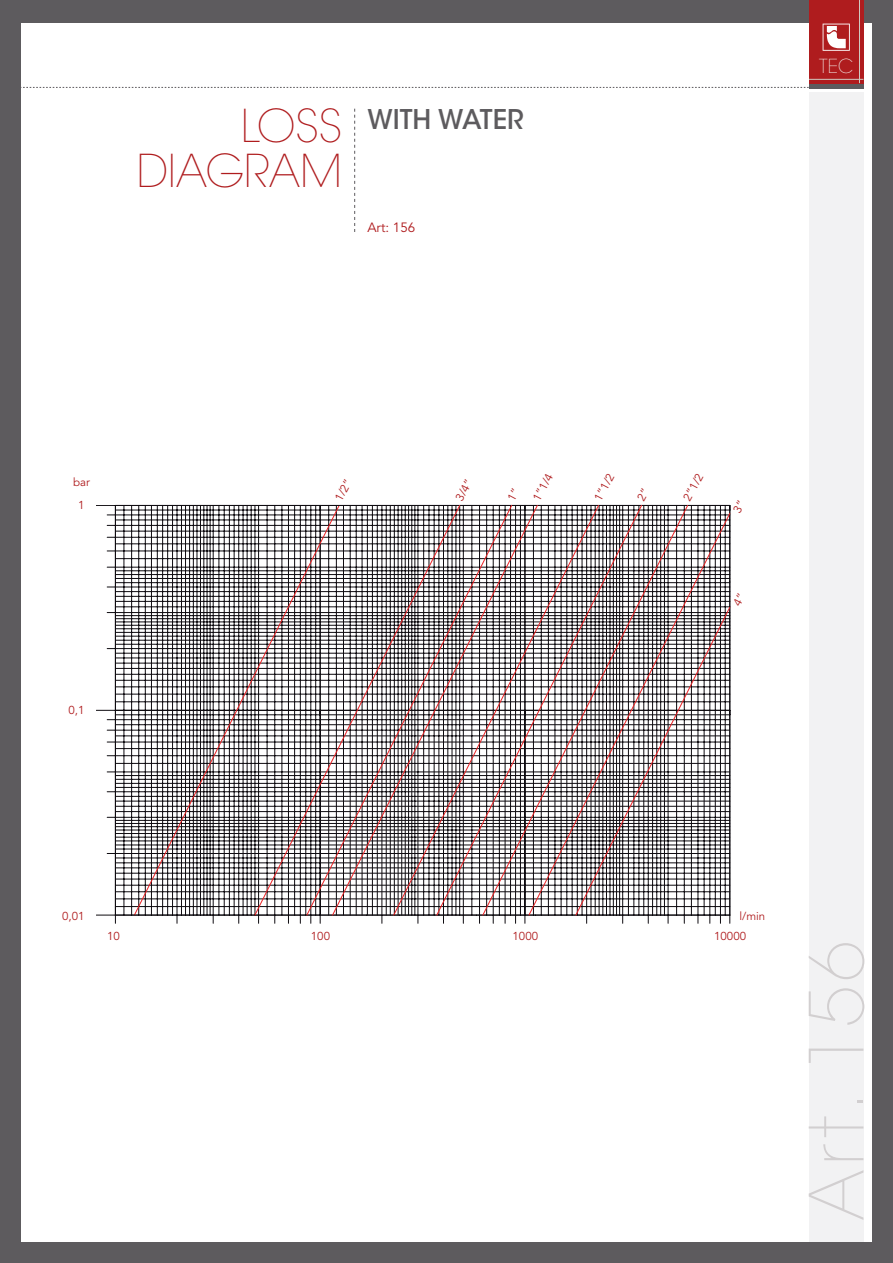
<style>
.page{position:relative;width:893px;height:1263px;background:#5d5b5e}
.page>*{position:absolute;margin:0;border:0;box-sizing:border-box;transform-origin:0 0}
.t1{font:200 73.95px "ITC Avant Garde Std";letter-spacing:.05em;color:#d2cfd0}
.t2{font:200 45px "ITC Avant Garde Std";color:#af1c1e}
.t3{font:500 27px "ITC Avant Garde Std";color:#5d5b5e}
.t4{font:200 19.2px "ITC Avant Garde Std";color:#f5f2ee}
.CAPITOLATO{font:13.5px "Avenir LT Std";color:#af1c1e}
.CAPITOLATO-2{font:11.55px "Avenir LT Std";color:#af1c1e}
.CAPITOLATO-3{font:11.4px "Avenir LT Std";color:#af1c1e}
</style>
<div class="page">
<div style="left:21px;top:23px;width:851px;height:1219px;background:#fff"></div>
<div style="left:809px;top:0;width:54px;height:83px;background:#af1c1e"></div>
<svg style="left:823px;top:24px;width:27px;height:27px"></svg>
<hr style="left:809px;top:79px;width:54px;height:1px;background:#d0c9c0">
<hr style="left:859px;top:0;width:1px;height:83px;background:#d0c9c0">
<hr style="left:809px;top:84px;width:54px;height:4px;background:#5d5b5e">
<div style="left:809px;top:93px;width:54px;height:1149px;background:#f2f2f3"></div>
<svg style="left:21px;top:87px;width:788px;height:1px"></svg>
<svg style="left:354px;top:109px;width:1px;height:123px"></svg>
<svg style="left:96px;top:505px;width:634px;height:418px"></svg>
<svg style="left:254px;top:505px;width:476px;height:411px"></svg>
<svg style="left:729px;top:504px;width:2px;height:9px"></svg>
<p class="t2" style="left:241px;top:99px;width:103px">LOSS</p>
<p class="t2" style="left:136px;top:144px;width:207px">DIAGRAM</p>
<p class="t3" style="left:367px;top:102px;width:158px">WITH WATER</p>
<p class="CAPITOLATO" style="left:367px;top:220px;width:49px">Art: 156</p>
<h3 class="t4" style="left:819px;top:55px;width:36px">TEC</h3>
<p class="CAPITOLATO-3" style="left:530px;top:497px;width:31px;rotate:-62deg">1”1/4</p>
<p class="CAPITOLATO-3" style="left:592px;top:497px;width:31px;rotate:-62deg">1”1/2</p>
<p class="CAPITOLATO-2" style="left:73px;top:475px;width:18px">bar</p>
<p class="CAPITOLATO-3" style="left:332px;top:497px;width:24px;rotate:-62deg">1/2”</p>
<p class="CAPITOLATO-3" style="left:453px;top:497px;width:24px;rotate:-62deg">3/4”</p>
<p class="CAPITOLATO-3" style="left:681px;top:497px;width:31px;rotate:-62deg">2”1/2</p>
<p class="CAPITOLATO-2" style="left:78px;top:499px;width:8px">1</p>
<p class="CAPITOLATO-2" style="left:69px;top:704px;width:17px">0,1</p>
<p class="CAPITOLATO-2" style="left:62px;top:909px;width:24px">0,01</p>
<p class="CAPITOLATO-2" style="left:739px;top:909px;width:27px">l/min</p>
<p class="CAPITOLATO-2" style="left:107px;top:929px;width:14px">10</p>
<p class="CAPITOLATO-2" style="left:311px;top:929px;width:21px">100</p>
<p class="CAPITOLATO-2" style="left:513px;top:929px;width:27px">1000</p>
<p class="CAPITOLATO-2" style="left:714px;top:929px;width:33px">10000</p>
<p class="t1" style="left:793px;top:1220px;width:281px;rotate:-90deg">Art. 156</p>
</div>
